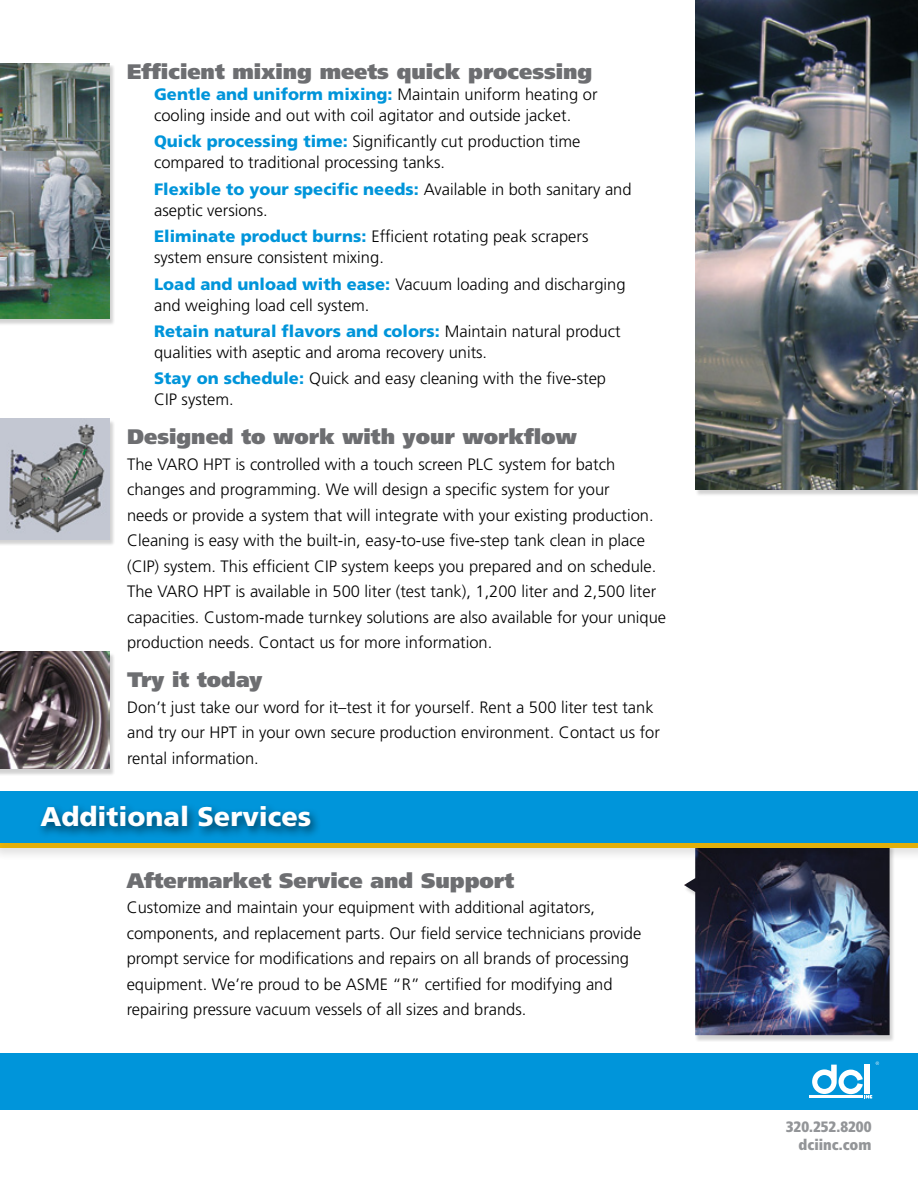
<style>
.page{position:relative;width:918px;height:1188px;background:#fff}
.page>*{position:absolute;margin:0;border:0;box-sizing:border-box;transform-origin:0 0}
.t1{font:900 27px "Frutiger";color:#fff}
.t2{font:900 21px "Frutiger";color:#6d6e71}
.t3{font:300 16.5px/25.5px "Frutiger";color:#000}
.t4{font:900 condensed 15px/18px "Frutiger";color:#939598;text-align:right}
.s1{font-weight:900;color:#0095da}
</style>
<div class="page">
<div style="left:0;top:653px;width:114px;height:122px;background:#000;opacity:.18"></div>
<img style="left:0;top:651px;width:109px;height:118px">
<img style="left:695px;top:0;width:223px;height:489px">
<div style="left:0;top:1053px;width:918px;height:56px;background:#0095da"></div>
<div style="left:684px;top:847px;width:211px;height:195px;background:#000;opacity:.18"></div>
<img style="left:684px;top:862px;width:206px;height:173px">
<div style="left:0;top:793px;width:918px;height:69px;background:#000;opacity:.12"></div>
<div style="left:0;top:792px;width:918px;height:51px;background:#0095da"></div>
<div style="left:36px;top:803px;width:285px;height:36px;background:#000;opacity:.55"></div>
<hr style="left:809px;top:1096px;width:54px;height:2px;background:#fff">
<svg style="left:812px;top:1062px;width:67px;height:36px"></svg>
<div style="left:0;top:420px;width:114px;height:126px;background:#000;opacity:.18"></div>
<img style="left:0;top:418px;width:109px;height:121px">
<div style="left:0;top:65px;width:114px;height:261px;background:#000;opacity:.18"></div>
<img style="left:0;top:63px;width:109px;height:256px">
<p class="t2" style="left:127px;top:59px;width:467px">Efficient mixing meets quick processing</p>
<p class="t3" style="left:154px;top:84px;width:445px;line-height:21px"><span class="s1">Gentle and uniform mixing:</span> Maintain uniform heating or cooling inside and out with coil agitator and outside jacket.</p>
<p class="t3" style="left:154px;top:131px;width:428px;line-height:21px"><span class="s1">Quick processing time:</span> Significantly cut production time compared to traditional processing tanks.</p>
<p class="t3" style="left:154px;top:179px;width:479px;line-height:21px"><span class="s1">Flexible to your specific needs:</span> Available in both sanitary and aseptic versions.</p>
<p class="t3" style="left:154px;top:226px;width:436px;line-height:21px"><span class="s1">Eliminate product burns:</span> Efficient rotating peak scrapers system ensure consistent mixing.</p>
<p class="t3" style="left:154px;top:273px;width:473px;line-height:21px"><span class="s1">Load and unload with ease:</span> Vacuum loading and discharging and weighing load cell system.</p>
<p class="t3" style="left:154px;top:321px;width:468px;line-height:21px"><span class="s1">Retain natural flavors and colors:</span> Maintain natural product qualities with aseptic and aroma recovery units.</p>
<p class="t3" style="left:154px;top:368px;width:454px;line-height:21px"><span class="s1">Stay on schedule:</span> Quick and easy cleaning with the five-step<br>CIP system.</p>
<p class="t2" style="left:127px;top:424px;width:451px">Designed to work with your workflow</p>
<p class="t3" style="left:127px;top:451px;width:541px">The VARO HPT is controlled with a touch screen PLC system for batch changes and programming. We will design a specific system for your<br>needs or provide a system that will integrate with your existing production.<br>Cleaning is easy with the built-in, easy-to-use five-step tank clean in place (CIP) system. This efficient CIP system keeps you prepared and on schedule.<br>The VARO HPT is available in 500 liter (test tank), 1,200 liter and 2,500 liter capacities. Custom-made turnkey solutions are also available for your unique production needs. Contact us for more information.</p>
<p class="t2" style="left:127px;top:667px;width:137px">Try it today</p>
<p class="t3" style="left:127px;top:694px;width:534px">Don’t just take our word for it–test it for yourself. Rent a 500 liter test tank and try our HPT in your own secure production environment. Contact us for rental information.</p>
<h1 class="t1" style="left:40px;top:800px;width:272px">Additional Services</h1>
<p class="t2" style="left:127px;top:867px;width:389px">Aftermarket Service and Support</p>
<p class="t3" style="left:127px;top:895px;width:516px">Customize and maintain your equipment with additional agitators, components, and replacement parts. Our field service technicians provide prompt service for modifications and repairs on all brands of processing equipment. We’re proud to be ASME “R” certified for modifying and repairing pressure vacuum vessels of all sizes and brands.</p>
<p class="t4" style="left:786px;top:1117px;width:87px">320.252.8200 dciinc.com</p>
</div>
